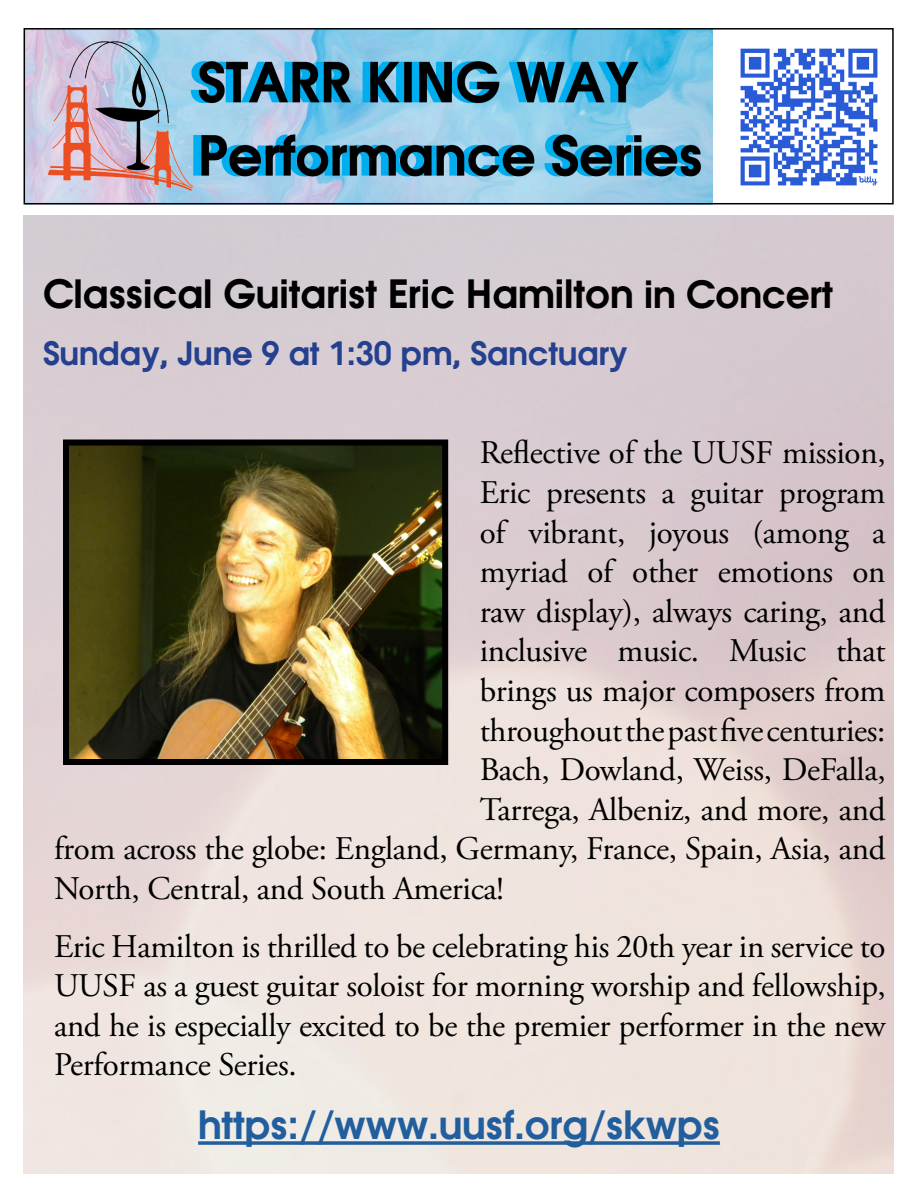
<style>
.page{position:relative;width:918px;height:1188px;background:#fff}
.page>*{position:absolute;margin:0;border:0;box-sizing:border-box;transform-origin:0 0}
.t1{font:600 39px "Atlanta";color:#000}
.t2{font:600 39px "Atlanta";color:#215e9e}
.t3{font:33px/39.6px "Adobe Garamond Pro";letter-spacing:-.01em;color:#000;text-align:justify}
.t4{font:600 32.25px "Atlanta";color:#25408f}
.s1{font-size:37.5px}
</style>
<div class="page">
<img style="left:24px;top:216px;width:870px;height:958px">
<img style="left:27px;top:31px;width:686px;height:170px">
<img style="left:740px;top:48px;width:138px;height:138px">
<div style="left:24px;top:28px;width:870px;height:176px;border:2px solid #000"></div>
<img style="left:70px;top:447px;width:371px;height:311px">
<div style="left:63px;top:440px;width:385px;height:325px;border:6px solid #000"></div>
<svg style="left:198px;top:1141px;width:522px;height:4px;background:#3a6ea5"></svg>
<p class="t1" style="left:43px;top:266px;width:792px">Classical Guitarist Eric Hamilton <span class="s1">in Concert</span></p>
<p class="t4" style="left:43px;top:330px;width:586px">Sunday, June 9 at 1:30 pm, Sanctuary</p>
<p class="t3" style="left:480px;top:434px;width:407px">Reflective of the UUSF mission,</p>
<p class="t3" style="left:480px;top:474px;width:407px">Eric presents a guitar program</p>
<p class="t3" style="left:480px;top:514px;width:407px">of vibrant, joyous (among a</p>
<p class="t3" style="left:480px;top:553px;width:407px">myriad of other emotions on</p>
<p class="t3" style="left:480px;top:593px;width:407px">raw display), always caring, and</p>
<p class="t3" style="left:480px;top:632px;width:407px">inclusive music. Music that</p>
<p class="t3" style="left:480px;top:672px;width:407px">brings us major composers from</p>
<p class="t3" style="left:480px;top:712px;width:407px">throughout the past five centuries:</p>
<p class="t3" style="left:480px;top:751px;width:407px">Bach, Dowland, Weiss, DeFalla,</p>
<p class="t3" style="left:480px;top:791px;width:407px">Tarrega, Albeniz, and more, and</p>
<p class="t3" style="left:54px;top:830px;width:833px">from across the globe: England, Germany, France, Spain, Asia, and</p>
<p class="t3" style="left:54px;top:870px;width:451px">North, Central, and South America!</p>
<p class="t3" style="left:54px;top:928px;width:833px">Eric Hamilton is thrilled to be celebrating his 20th year in service to UUSF as a guest guitar soloist for morning worship and fellowship, and he is especially excited to be the premier performer in the new Performance Series.</p>
<p class="t2" style="left:198px;top:1097px;width:523px">https://www.uusf.org/skwps</p>
</div>
